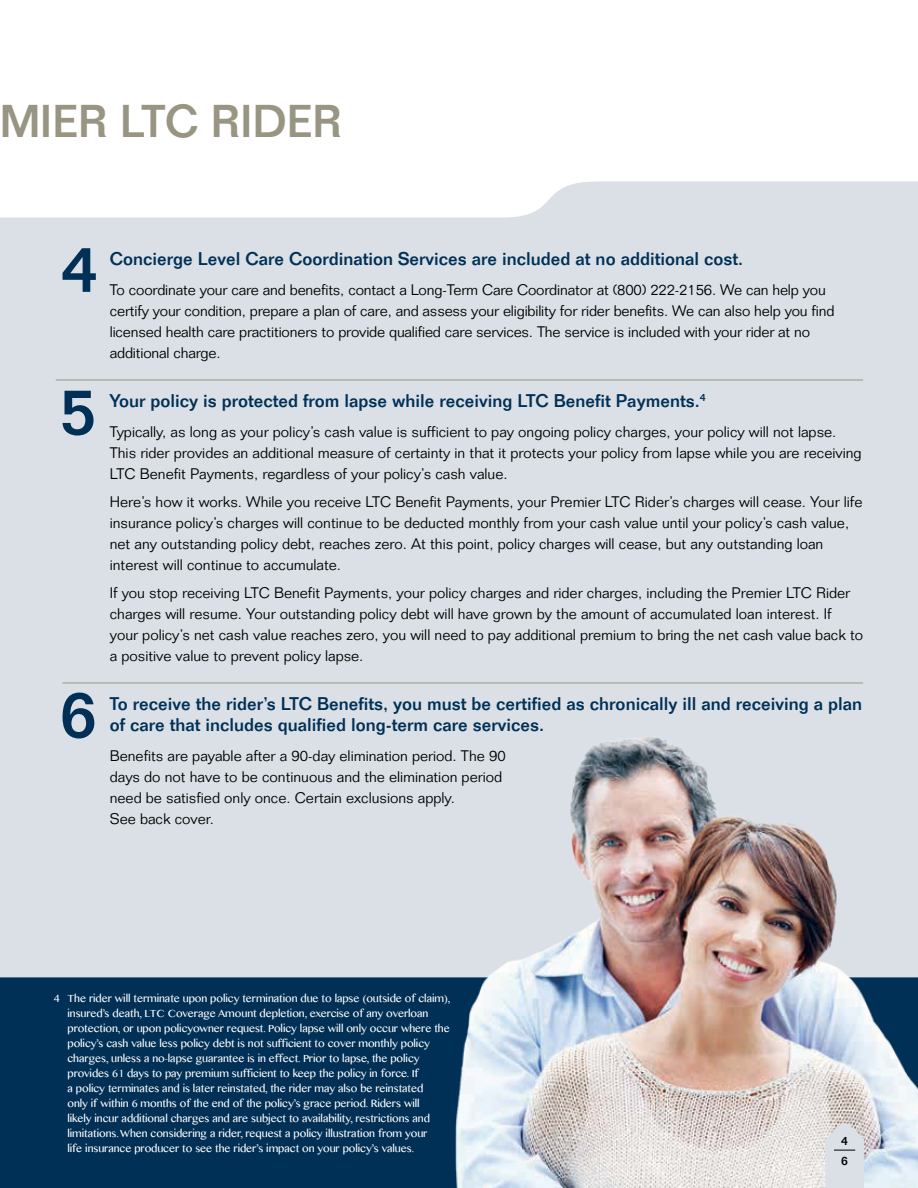
<style>
.page{position:relative;width:918px;height:1188px;background:#fff}
.page>*{position:absolute;margin:0;border:0;box-sizing:border-box;transform-origin:0 0}
.t1{font:500 65.1px "Folio Std";color:#003056}
.t2{font:500 45px "Folio Std";color:#989582}
.t3{font:500 18px/21px "Folio Std";color:#003056}
.t4{font:300 15px/21px "Folio Std";color:#000}
.t5{font:15px/15px "Sinhala MN";letter-spacing:-.005em;color:#fff}
.t6{font:500 12px/20.1px "Folio Std";color:#000}
</style>
<div class="page">
<div style="left:0;top:167px;width:918px;height:859px;background:#dae0e6"></div>
<div style="left:0;top:167px;width:918px;height:14px;background:#fff"></div>
<svg style="left:0;top:170px;width:598px;height:48px;background:#fcfcfd"></svg>
<div style="left:0;top:1014px;width:918px;height:174px;background:#003056"></div>
<div style="left:0;top:977px;width:416px;height:37px;background:#003056"></div>
<hr style="left:56px;top:380px;width:807px;height:1px;background:#989582">
<hr style="left:63px;top:683px;width:800px;height:1px;background:#989582">
<img style="left:416px;top:737px;width:502px;height:451px">
<svg style="left:825px;top:1120px;width:39px;height:68px;background:#d7dbdf"></svg>
<h2 class="t2" style="left:-1px;top:94px;width:344px">MIER LTC RIDER</h2>
<h1 class="t1" style="left:61px;top:230px;width:38px">4</h1>
<p class="t3" style="left:110px;top:248px;width:635px">Concierge Level Care Coordination Services are included at no additional cost.</p>
<p class="t4" style="left:110px;top:279px;width:726px">To coordinate your care and benefits, contact a Long-Term Care Coordinator at (800) 222-2156. We can help you certify your condition, prepare a plan of care, and assess your eligibility for rider benefits. We can also help you find licensed health care practitioners to provide qualified care services. The service is included with your rider at no additional charge.</p>
<h1 class="t1" style="left:60px;top:372px;width:38px">5</h1>
<p class="t3" style="left:110px;top:391px;width:597px">Your policy is protected from lapse while receiving LTC Benefit Payments.<sup>4</sup></p>
<p class="t4" style="left:110px;top:422px;width:753px">Typically, as long as your policy’s cash value is sufficient to pay ongoing policy charges, your policy will not lapse.<br>This rider provides an additional measure of certainty in that it protects your policy from lapse while you are receiving<br>LTC Benefit Payments, regardless of your policy’s cash value.</p>
<p class="t4" style="left:110px;top:491px;width:754px">Here’s how it works. While you receive LTC Benefit Payments, your Premier LTC Rider’s charges will cease. Your life insurance policy’s charges will continue to be deducted monthly from your cash value until your policy’s cash value, net any outstanding policy debt, reaches zero. At this point, policy charges will cease, but any outstanding loan interest will continue to accumulate.</p>
<p class="t4" style="left:110px;top:582px;width:755px">If you stop receiving LTC Benefit Payments, your policy charges and rider charges, including the Premier LTC Rider charges will resume. Your outstanding policy debt will have grown by the amount of accumulated loan interest. If your policy’s net cash value reaches zero, you will need to pay additional premium to bring the net cash value back to a positive value to prevent policy lapse.</p>
<h1 class="t1" style="left:60px;top:675px;width:38px">6</h1>
<p class="t3" style="left:110px;top:694px;width:754px">To receive the rider’s LTC Benefits, you must be certified as chronically ill and receiving a plan of care that includes qualified long-term care services.</p>
<p class="t4" style="left:110px;top:746px;width:397px">Benefits are payable after a 90-day elimination period. The 90 days do not have to be continuous and the elimination period need be satisfied only once. Certain exclusions apply.<br>See back cover.</p>
<p class="t5" style="left:67px;top:991px;width:385px;text-indent:-14px">4 The rider will terminate upon policy termination due to lapse (outside of claim), insured’s death, LTC Coverage Amount depletion, exercise of any overloan protection, or upon policyowner request. Policy lapse will only occur where the policy’s cash value less policy debt is not sufficient to cover monthly policy charges, unless a no-lapse guarantee is in effect. Prior to lapse, the policy provides 61 days to pay premium sufficient to keep the policy in force. If<br>a policy terminates and is later reinstated, the rider may also be reinstated<br>only if within 6 months of the end of the policy’s grace period. Riders will<br>likely incur additional charges and are subject to availability, restrictions and limitations. When considering a rider, request a policy illustration from your<br>life insurance producer to see the rider’s impact on your policy’s values.</p>
<p class="t6" style="left:841px;top:1130px;width:8px">4<br>6</p>
</div>
